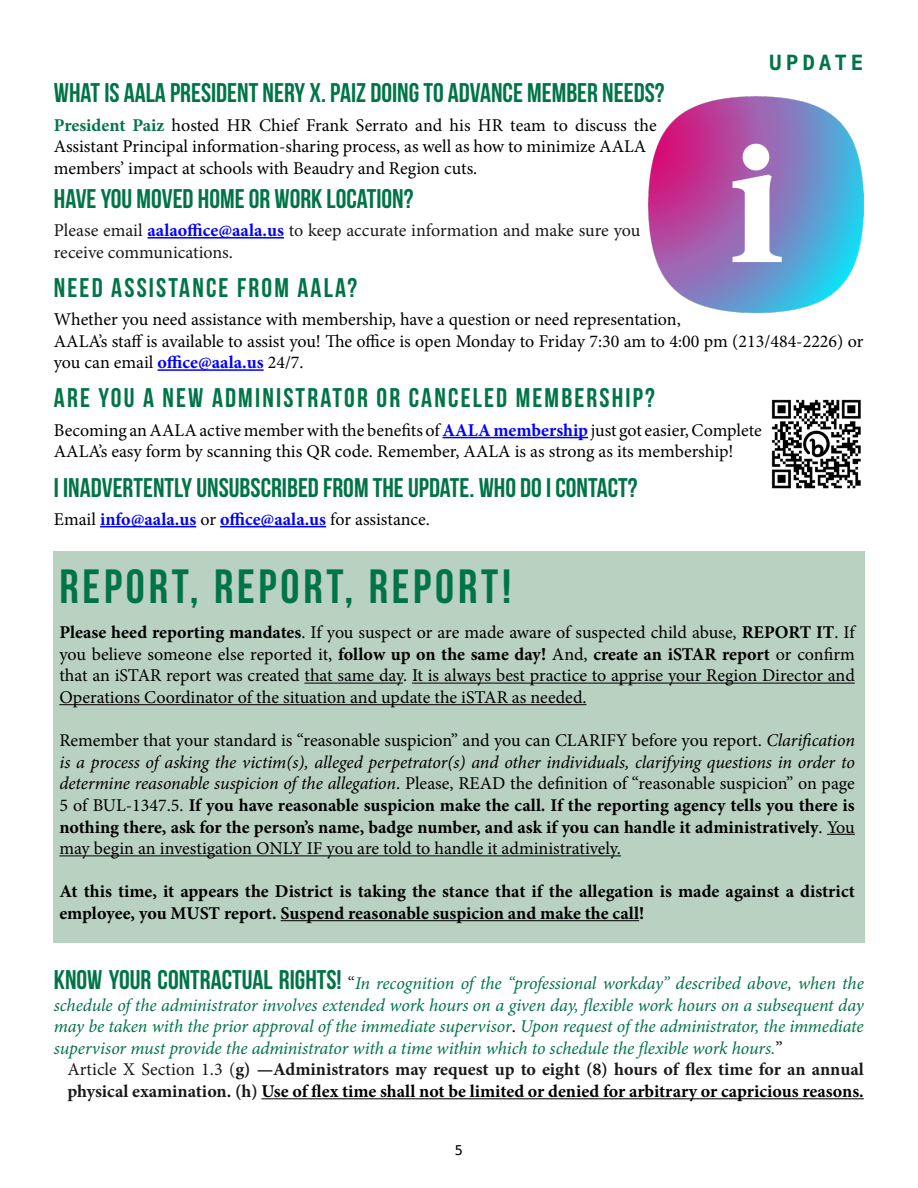
<style>
.page{position:relative;width:918px;height:1188px;background:#fff}
.page>*{position:absolute;margin:0;border:0;box-sizing:border-box;transform-origin:0 0}
.t1{font:48px "Bebas Neue";letter-spacing:.08em;color:#007447}
.t2{font:27px "Bebas Neue";color:#007447}
.t3{font:27px "Bebas Neue";letter-spacing:.08em;color:#007447}
.t4{font:700 21px "Hack";letter-spacing:.18em;color:#007447}
.t5{font:18px/21.6px "Minion Pro";color:#000}
.t6{font:italic 18px/21.6px "Minion Pro";letter-spacing:-.01em;color:#007447;text-align:justify}
.t7{font:700 18px/21.6px "Minion Pro";color:#191919}
.t8{font:700 18px/21.6px "Minion Pro";color:#000}
.t9{font:18px/21.6px "Minion Pro";color:#191919}
.t10{font:700 18px "Minion Pro";color:#00f}
.t11{font:13.5px "Hack";color:#000}
.s1{font-weight:700;color:#007447}
.s2{font-weight:700;color:#00f}
.s3{font-weight:400;color:#000}
.s4{font-weight:700}
.s5{font-style:italic}
.s6{font-family:"Bebas Neue";font-style:normal;font-size:27px}
.s7{font-style:normal;color:#191919}
.s8{font-style:normal;color:#000}
.s9{font-weight:400}
.s10{color:#000}
</style>
<div class="page">
<img style="left:648px;top:96px;width:216px;height:216px">
<img style="left:771px;top:399px;width:90px;height:90px">
<hr style="left:148px;top:237px;width:136px;height:2px;background:#00f">
<hr style="left:158px;top:369px;width:106px;height:2px;background:#00f">
<hr style="left:442px;top:437px;width:146px;height:1px;background:#00f">
<hr style="left:100px;top:526px;width:96px;height:1px;background:#00f">
<hr style="left:220px;top:526px;width:106px;height:1px;background:#00f">
<div style="left:53px;top:551px;width:811px;height:391px;background:#b9d1c1"></div>
<hr style="left:304px;top:683px;width:99px;height:1px;background:#000">
<hr style="left:412px;top:683px;width:443px;height:1px;background:#000">
<hr style="left:59px;top:704px;width:528px;height:1px;background:#000">
<svg style="left:827px;top:834px;width:28px;height:1px"></svg>
<hr style="left:59px;top:855px;width:562px;height:1px;background:#000">
<hr style="left:281px;top:920px;width:358px;height:1px;background:#000">
<hr style="left:261px;top:1098px;width:603px;height:1px;background:#000">
<p class="t4" style="left:769px;top:49px;width:96px">UPDATE</p>
<h2 class="t2" style="left:54px;top:78px;width:612px">WHAT IS AALA PRESIDENT NERY X. PAIZ DOING TO ADVANCE MEMBER NEEDS?</h2>
<p class="t5" style="left:54px;top:114px;width:604px"><span class="s1">President Paiz</span> hosted HR Chief Frank Serrato and his HR team to discuss the<br>Assistant Principal information-sharing process, as well as how to minimize AALA members’ impact at schools with Beaudry and Region cuts.</p>
<h2 class="t2" style="left:54px;top:183px;width:361px">HAVE YOU MOVED HOME OR WORK LOCATION?</h2>
<p class="t9" style="left:54px;top:220px;width:588px">Please email <span class="s2">aalaoffice@aala.us</span> to keep accurate information and make sure you receive communications.</p>
<h2 class="t3" style="left:54px;top:273px;width:305px">NEED ASSISTANCE FROM AALA?</h2>
<p class="t5" style="left:54px;top:309px;width:811px">Whether you need assistance with membership, have a question or need representation,<br>AALA’s staff is available to assist you! The office is open Monday to Friday 7:30 am to 4:00 pm (213/484-2226) or you can email <span class="s2">office@aala.us</span> 24/7.</p>
<h2 class="t3" style="left:54px;top:383px;width:603px">ARE YOU A NEW ADMINISTRATOR OR CANCELED MEMBERSHIP?</h2>
<p class="t5" style="left:54px;top:419px;width:709px">Becoming an AALA active member with the benefits of <span class="s2">AALA membership</span> just got easier, Complete<br>AALA’s easy form by scanning this QR code. Remember, AALA is as strong as its membership!</p>
<h2 class="t2" style="left:54px;top:472px;width:585px">I INADVERTENTLY UNSUBSCRIBED FROM THE UPDATE. WHO DO I CONTACT?</h2>
<p class="t10" style="left:54px;top:506px;width:377px"><span class="s3">Email</span> info@aala.us <span class="s3">or</span> office@aala.us <span class="s3">for assistance.</span></p>
<h1 class="t1" style="left:59px;top:560px;width:453px">REPORT, REPORT, REPORT!</h1>
<p class="t5" style="left:59px;top:622px;width:797px;text-align:justify"><span class="s4">Please heed reporting mandates</span>. If you suspect or are made aware of suspected child abuse, <span class="s4">REPORT IT</span>. If you believe someone else reported it, <span class="s4">follow up on the same day!</span> And, <span class="s4">create an iSTAR report</span> or confirm that an iSTAR report was created that same day. It is always best practice to apprise your Region Director and Operations Coordinator of the situation and update the iSTAR as needed.</p>
<p class="t5" style="left:59px;top:730px;width:797px;text-align:justify">Remember that your standard is “reasonable suspicion” and you can CLARIFY before you report. <span class="s5">Clarification is a process of asking the victim(s), alleged perpetrator(s) and other individuals, clarifying questions in order to determine reasonable suspicion of the allegation</span>. Please, READ the definition of “reasonable suspicion” on page 5 of BUL-1347.5. <span class="s4">If you have reasonable suspicion make the call. If the reporting agency tells you there is nothing there, ask for the person’s name, badge number, and ask if you can handle it administratively</span>. You may begin an investigation ONLY IF you are told to handle it administratively.</p>
<p class="t8" style="left:59px;top:881px;width:797px">At this time, it appears the District is taking the stance that if the allegation is made against a district employee, you MUST report. Suspend reasonable suspicion and make the call!</p>
<p class="t6" style="left:54px;top:972px;width:812px"><span class="s6">KNOW YOUR CONTRACTUAL RIGHTS!</span> <span class="s7">“</span>In recognition of the “professional workday” described above, when the schedule of the administrator involves extended work hours on a given day, flexible work hours on a subsequent day may be taken with the prior approval of the immediate supervisor<span class="s8">.</span> Upon request of the administrator, the immediate supervisor must provide the administrator with a time within which to schedule the flexible work hours.<span class="s8">”</span></p>
<p class="t7" style="left:67px;top:1059px;width:798px"><span class="s9">Article X Section 1.3 (</span>g) <span class="s10">—</span>Administrators may request up to eight (8) hours of flex time for an annual physical examination. (h) <span class="s10">Use of flex time shall not be limited or denied for arbitrary or capricious reasons.</span></p>
<p class="t11" style="left:455px;top:1142px;width:10px">5</p>
</div>
